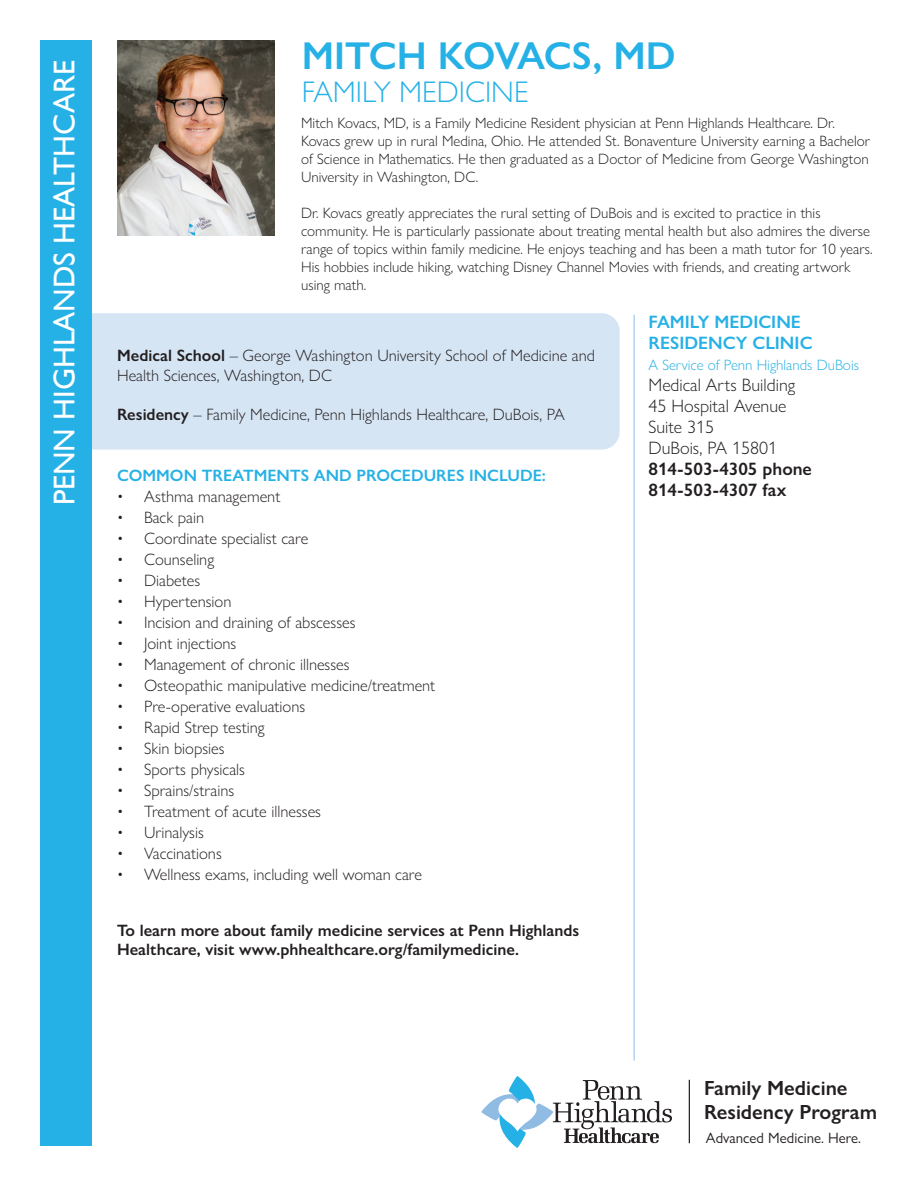
<style>
.page{position:relative;width:918px;height:1188px;background:#fff}
.page>*{position:absolute;margin:0;border:0;box-sizing:border-box;transform-origin:0 0}
.t1{font:600 39px "Gill Sans Nova";letter-spacing:-.015em;color:#26b1e6}
.t2{font:30px "Gill Sans";color:#fff}
.t3{font:300 30px "Gill Sans Nova";color:#26b1e6}
.t4{font:600 20.55px/24.3px "Gill Sans Nova";color:#231f20}
.t5{font:300 18px/21px "Gill Sans Nova";color:#231f20}
.t6{font:600 18px/21px "Gill Sans Nova";color:#231f20}
.t7{font:600 18px/21px "Gill Sans Nova";color:#26b1e6}
.t8{font:300 16.5px/19.5px "Gill Sans Nova";color:#231f20}
.t9{font:600 16.5px/19.5px "Gill Sans Nova";color:#231f20}
.t10{font:600 16.5px "Gill Sans Nova";color:#26b1e6}
.t11{font:300 15px/18px "Gill Sans Nova";color:#231f20}
.t12{font:300 15px "Gill Sans Nova";color:#26b1e6}
.t13{font:15px "Gill Sans Nova";color:#231f20}
.s1{font-weight:600}
</style>
<div class="page">
<img style="left:118px;top:40px;width:157px;height:195px">
<div style="left:59px;top:313px;width:561px;height:137px;background:#d6e5f4;border-radius:18px"></div>
<div style="left:40px;top:41px;width:52px;height:1105px;background:#26b1e6"></div>
<hr style="left:634px;top:315px;width:1px;height:746px;background:#90bce4">
<svg style="left:481px;top:1076px;width:191px;height:72px"></svg>
<hr style="left:689px;top:1080px;width:1px;height:63px;background:#231f20">
<h2 class="t2" style="left:47px;top:505px;width:447px;rotate:-90deg">PENN HIGHLANDS HEALTHCARE</h2>
<h1 class="t1" style="left:302px;top:32px;width:375px">MITCH KOVACS, MD</h1>
<h2 class="t3" style="left:302px;top:73px;width:228px">FAMILY MEDICINE</h2>
<p class="t11" style="left:301px;top:113px;width:571px">Mitch Kovacs, MD, is a Family Medicine Resident physician at Penn Highlands Healthcare. Dr.<br>Kovacs grew up in rural Medina, Ohio. He attended St. Bonaventure University earning a Bachelor of Science in Mathematics. He then graduated as a Doctor of Medicine from George Washington University in Washington, DC.</p>
<p class="t11" style="left:301px;top:203px;width:573px">Dr. Kovacs greatly appreciates the rural setting of DuBois and is excited to practice in this community. He is particularly passionate about treating mental health but also admires the diverse range of topics within family medicine. He enjoys teaching and has been a math tutor for 10 years.<br>His hobbies include hiking, watching Disney Channel Movies with friends, and creating artwork using math.</p>
<p class="t8" style="left:117px;top:346px;width:480px"><span class="s1">Medical School</span> – George Washington University School of Medicine and<br>Health Sciences, Washington, DC</p>
<p class="t8" style="left:117px;top:404px;width:449px"><span class="s1">Residency</span> – Family Medicine, Penn Highlands Healthcare, DuBois, PA</p>
<p class="t10" style="left:117px;top:465px;width:430px">COMMON TREATMENTS AND PROCEDURES INCLUDE:</p>
<p class="t8" style="left:117px;top:487px;width:165px">• Asthma management</p>
<p class="t8" style="left:117px;top:508px;width:89px">• Back pain</p>
<p class="t8" style="left:117px;top:529px;width:193px">• Coordinate specialist care</p>
<p class="t8" style="left:117px;top:550px;width:99px">• Counseling</p>
<p class="t8" style="left:117px;top:571px;width:85px">• Diabetes</p>
<p class="t8" style="left:117px;top:592px;width:116px">• Hypertension</p>
<p class="t8" style="left:117px;top:613px;width:240px">• Incision and draining of abscesses</p>
<p class="t8" style="left:117px;top:634px;width:121px">• Joint injections</p>
<p class="t8" style="left:117px;top:655px;width:234px">• Management of chronic illnesses</p>
<p class="t8" style="left:117px;top:676px;width:320px">• Osteopathic manipulative medicine/treatment</p>
<p class="t8" style="left:117px;top:697px;width:190px">• Pre-operative evaluations</p>
<p class="t8" style="left:117px;top:718px;width:149px">• Rapid Strep testing</p>
<p class="t8" style="left:117px;top:739px;width:109px">• Skin biopsies</p>
<p class="t8" style="left:117px;top:760px;width:129px">• Sports physicals</p>
<p class="t8" style="left:117px;top:781px;width:119px">• Sprains/strains</p>
<p class="t8" style="left:117px;top:802px;width:206px">• Treatment of acute illnesses</p>
<p class="t8" style="left:117px;top:823px;width:88px">• Urinalysis</p>
<p class="t8" style="left:117px;top:844px;width:106px">• Vaccinations</p>
<p class="t8" style="left:117px;top:865px;width:307px">• Wellness exams, including well woman care</p>
<p class="t9" style="left:117px;top:920px;width:464px">To learn more about family medicine services at Penn Highlands<br>Healthcare, visit www.phhealthcare.org/familymedicine.</p>
<p class="t7" style="left:649px;top:311px;width:166px">FAMILY MEDICINE<br>RESIDENCY CLINIC</p>
<p class="t12" style="left:649px;top:355px;width:212px">A Service of Penn Highlands DuBois</p>
<p class="t5" style="left:649px;top:374px;width:148px">Medical Arts Building<br>45 Hospital Avenue<br>Suite 315<br>DuBois, PA 15801</p>
<p class="t6" style="left:649px;top:458px;width:165px">814-503-4305 phone<br>814-503-4307 fax</p>
<h3 class="t4" style="left:704px;top:1075px;width:174px">Family Medicine<br>Residency Program</h3>
<p class="t13" style="left:706px;top:1129px;width:157px">Advanced Medicine. Here.</p>
</div>
